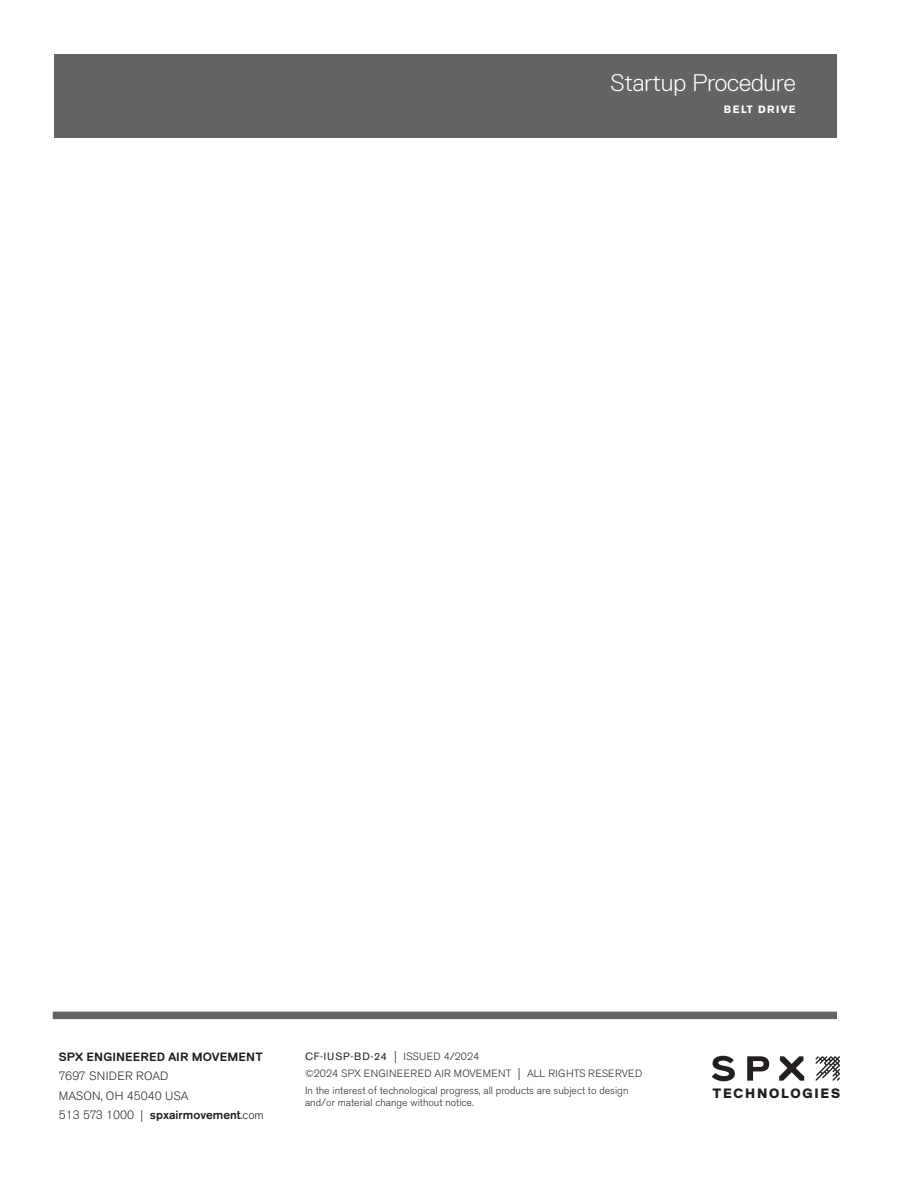
<style>
.page{position:relative;width:918px;height:1188px;background:#fff}
.page>*{position:absolute;margin:0;border:0;box-sizing:border-box;transform-origin:0 0}
.t1{font:300 24px "Replica Std";color:#fff}
.t2{font:800 13.5px "Replica Std";letter-spacing:.13em;color:#231f20}
.t3{font:300 12px "Akzidenz Grotesk BE";letter-spacing:.01em;color:#312f30}
.t4{font:500 12px "Akzidenz Grotesk BE";color:#231f20}
.t5{font:700 12px "Replica Std";letter-spacing:.01em;color:#231f20}
.t6{font:300 10.5px/12.6px "Akzidenz Grotesk BE";color:#312f30}
.t7{font:300 10.5px/16.5px "Akzidenz Grotesk BE";letter-spacing:.02em;color:#312f30}
.t8{font:700 10.5px "Akzidenz Grotesk BE";letter-spacing:.15em;color:#fff}
.s1{font-weight:300;color:#312f30}
.s2{font-weight:300}
.s3{font-weight:400;color:#231f20}
.s4{font-size:12px}
</style>
<div class="page">
<div style="left:53px;top:1012px;width:784px;height:7px;background:#636366"></div>
<div style="left:54px;top:54px;width:783px;height:84px;background:#636366"></div>
<svg style="left:712px;top:1056px;width:23px;height:25px"></svg>
<svg style="left:747px;top:1056px;width:22px;height:25px"></svg>
<svg style="left:779px;top:1056px;width:25px;height:25px"></svg>
<svg style="left:816px;top:1056px;width:24px;height:25px"></svg>
<p class="t1" style="left:611px;top:69px;width:187px">Startup Procedure</p>
<p class="t8" style="left:724px;top:103px;width:73px">BELT DRIVE</p>
<p class="t5" style="left:59px;top:1050px;width:205px">SPX ENGINEERED AIR MOVEMENT</p>
<p class="t3" style="left:59px;top:1069px;width:111px">7697 SNIDER ROAD</p>
<p class="t3" style="left:59px;top:1089px;width:131px">MASON, OH 45040 USA</p>
<p class="t4" style="left:59px;top:1107px;width:206px"><span class="s1">513 573 1000 |</span> spxairmovement<span class="s2">.com</span></p>
<p class="t7" style="left:305px;top:1048px;width:339px"><span class="s3">CF-IUSP-BD-24</span> <span class="s4">|</span> ISSUED 4/2024<br>©2024 SPX ENGINEERED AIR MOVEMENT <span class="s4">|</span> ALL RIGHTS RESERVED</p>
<p class="t6" style="left:305px;top:1084px;width:325px">In the interest of technological progress, all products are subject to design and/or material change without notice.</p>
<p class="t2" style="left:712px;top:1086px;width:129px">TECHNOLOGIES</p>
</div>
